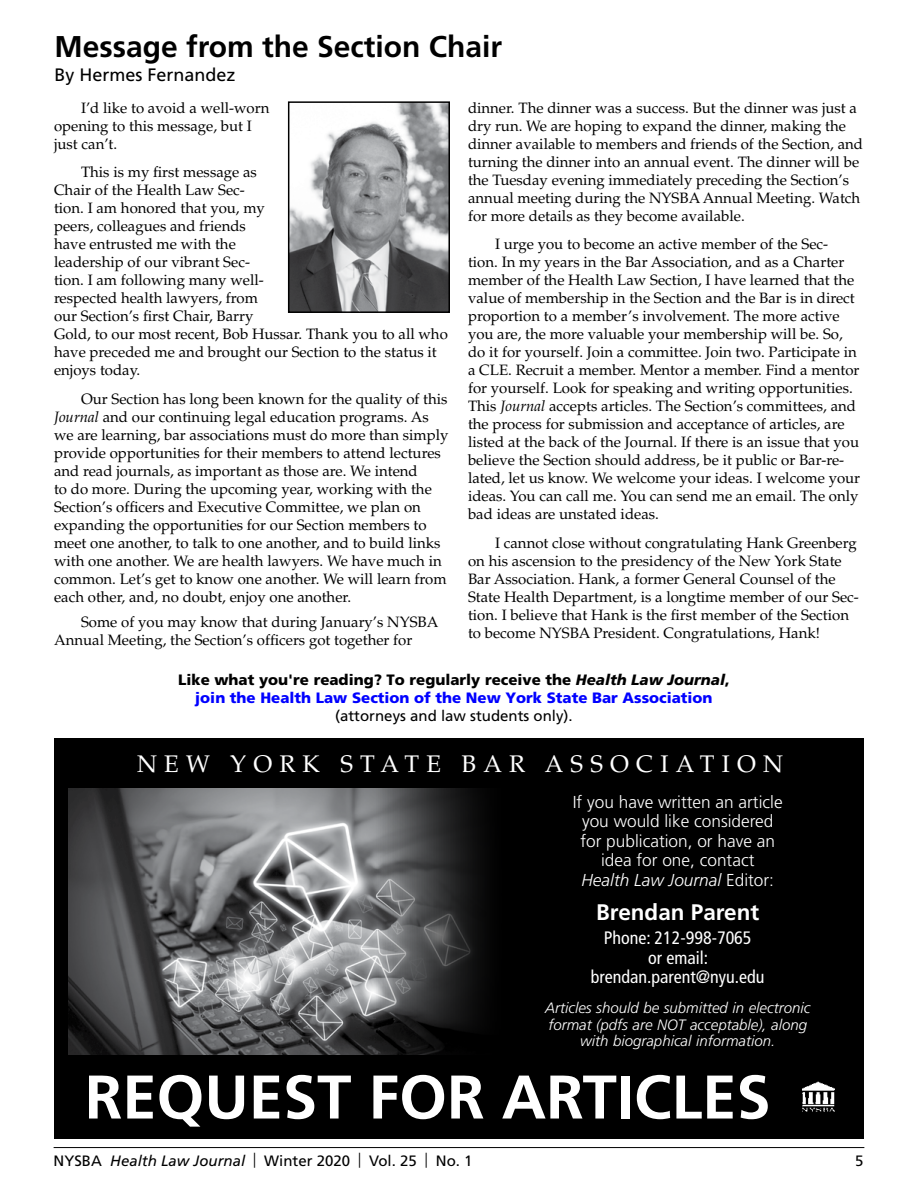
<style>
.page{position:relative;width:918px;height:1188px;background:#fff}
.page>*{position:absolute;margin:0;border:0;box-sizing:border-box;transform-origin:0 0}
.t1{font:700 61.5px "Frutiger";color:#fff}
.t2{font:700 30px "Frutiger";color:#000}
.t3{font:24px "Palatino";letter-spacing:.3em;color:#fff}
.t4{font:700 22.5px "Frutiger";color:#fff}
.t5{font:condensed 18px/19.5px "Frutiger";color:#fff;text-align:center}
.t6{font:18px "Frutiger";color:#000}
.t7{font:300 17.25px/19.5px "Frutiger";color:#fff;text-align:center}
.t8{font:15px/18px "Palatino";color:#000}
.t9{font:900 15px/18px "Frutiger";color:#00f;text-align:center}
.t10{font:italic 300 15px/16.5px "Frutiger";color:#fff;text-align:center}
.t11{font:15px "Frutiger";color:#000}
.s1{font-style:italic}
.s2{color:#000}
.s3{font-style:italic;color:#000}
</style>
<div class="page">
<hr style="left:54px;top:1147px;width:810px;height:1px;background:#000">
<img style="left:291px;top:104px;width:156px;height:206px">
<div style="left:288px;top:101px;width:162px;height:212px;border:2px solid #000"></div>
<div style="left:54px;top:738px;width:810px;height:400px;background:#000"></div>
<img style="left:68px;top:789px;width:416px;height:266px">
<img style="left:802px;top:1081px;width:33px;height:31px">
<h2 class="t2" style="left:54px;top:29px;width:449px">Message from the Section Chair</h2>
<p class="t6" style="left:54px;top:64px;width:183px">By Hermes Fernandez</p>
<p class="t8" style="left:54px;top:99px;width:217px;text-indent:27px">I’d like to avoid a well-worn opening to this message, but I just can’t.</p>
<p class="t8" style="left:54px;top:164px;width:395px;text-indent:27px">This is my first message as<br>Chair of the Health Law Sec-<br>tion. I am honored that you, my<br>peers, colleagues and friends<br>have entrusted me with the<br>leadership of our vibrant Sec-<br>tion. I am following many well-<br>respected health lawyers, from<br>our Section’s first Chair, Barry<br>Gold, to our most recent, Bob Hussar. Thank you to all who have preceded me and brought our Section to the status it enjoys today.</p>
<p class="t8" style="left:54px;top:390px;width:396px;text-indent:27px">Our Section has long been known for the quality of this <span class="s1">Journal</span> and our continuing legal education programs. As we are learning, bar associations must do more than simply provide opportunities for their members to attend lectures and read journals, as important as those are. We intend<br>to do more. During the upcoming year, working with the Section’s officers and Executive Committee, we plan on expanding the opportunities for our Section members to meet one another, to talk to one another, and to build links with one another. We are health lawyers. We have much in common. Let’s get to know one another. We will learn from each other, and, no doubt, enjoy one another.</p>
<p class="t8" style="left:54px;top:614px;width:386px;text-indent:27px">Some of you may know that during January’s NYSBA<br>Annual Meeting, the Section’s officers got together for</p>
<p class="t8" style="left:468px;top:99px;width:397px">dinner. The dinner was a success. But the dinner was just a dry run. We are hoping to expand the dinner, making the dinner available to members and friends of the Section, and turning the dinner into an annual event. The dinner will be the Tuesday evening immediately preceding the Section’s annual meeting during the NYSBA Annual Meeting. Watch for more details as they become available.</p>
<p class="t8" style="left:468px;top:236px;width:394px;text-indent:27px">I urge you to become an active member of the Sec&shy;tion. In my years in the Bar Association, and as a Charter member of the Health Law Section, I have learned that the value of membership in the Section and the Bar is in direct proportion to a member’s involvement. The more active you are, the more valuable your membership will be. So, do it for yourself. Join a committee. Join two. Participate in a CLE. Recruit a member. Mentor a member. Find a mentor for yourself. Look for speaking and writing opportunities.<br>This <span class="s1">Journal</span> accepts articles. The Section’s committees, and the process for submission and acceptance of articles, are listed at the back of the Journal. If there is an issue that you believe the Section should address, be it public or Bar-re&shy;lated, let us know. We welcome your ideas. I welcome your ideas. You can call me. You can send me an email. The only bad ideas are unstated ideas.</p>
<p class="t8" style="left:468px;top:534px;width:392px;text-indent:27px">I cannot close without congratulating Hank Greenberg on his ascension to the presidency of the New York State Bar Association. Hank, a former General Counsel of the State Health Department, is a longtime member of our Sec&shy;tion. I believe that Hank is the first member of the Section to become NYSBA President. Congratulations, Hank!</p>
<p class="t9" style="left:178px;top:671px;width:553px"><span class="s2">Like what you're reading? To regularly receive the</span> <span class="s3">Health Law Journal</span><span class="s2">, </span>join the Health Law Section of the New York State Bar Association</p>
<p class="t11" style="left:335px;top:707px;width:239px">(attorneys and law students only).</p>
<h3 class="t3" style="left:137px;top:750px;width:647px">NEW YORK STATE BAR ASSOCIATION</h3>
<p class="t7" style="left:573px;top:792px;width:211px">If you have written an article you would like considered for publication, or have an idea for one, contact<br><span class="s1">Health Law Journal</span> Editor:</p>
<h3 class="t4" style="left:596px;top:899px;width:164px">Brendan Parent</h3>
<p class="t5" style="left:591px;top:928px;width:175px">Phone: 212-998-7065<br>or email: brendan.parent@nyu.edu</p>
<p class="t10" style="left:545px;top:1000px;width:267px">Articles should be submitted in electronic format (pdfs are NOT acceptable), along with biographical information.</p>
<h1 class="t1" style="left:85px;top:1061px;width:687px">REQUEST FOR ARTICLES</h1>
<p class="t11" style="left:54px;top:1152px;width:420px">NYSBA <span class="s1">Health Law Journal</span> | Winter 2020 | Vol. 25 | No. 1</p>
<p class="t11" style="left:855px;top:1152px;width:10px">5</p>
</div>
